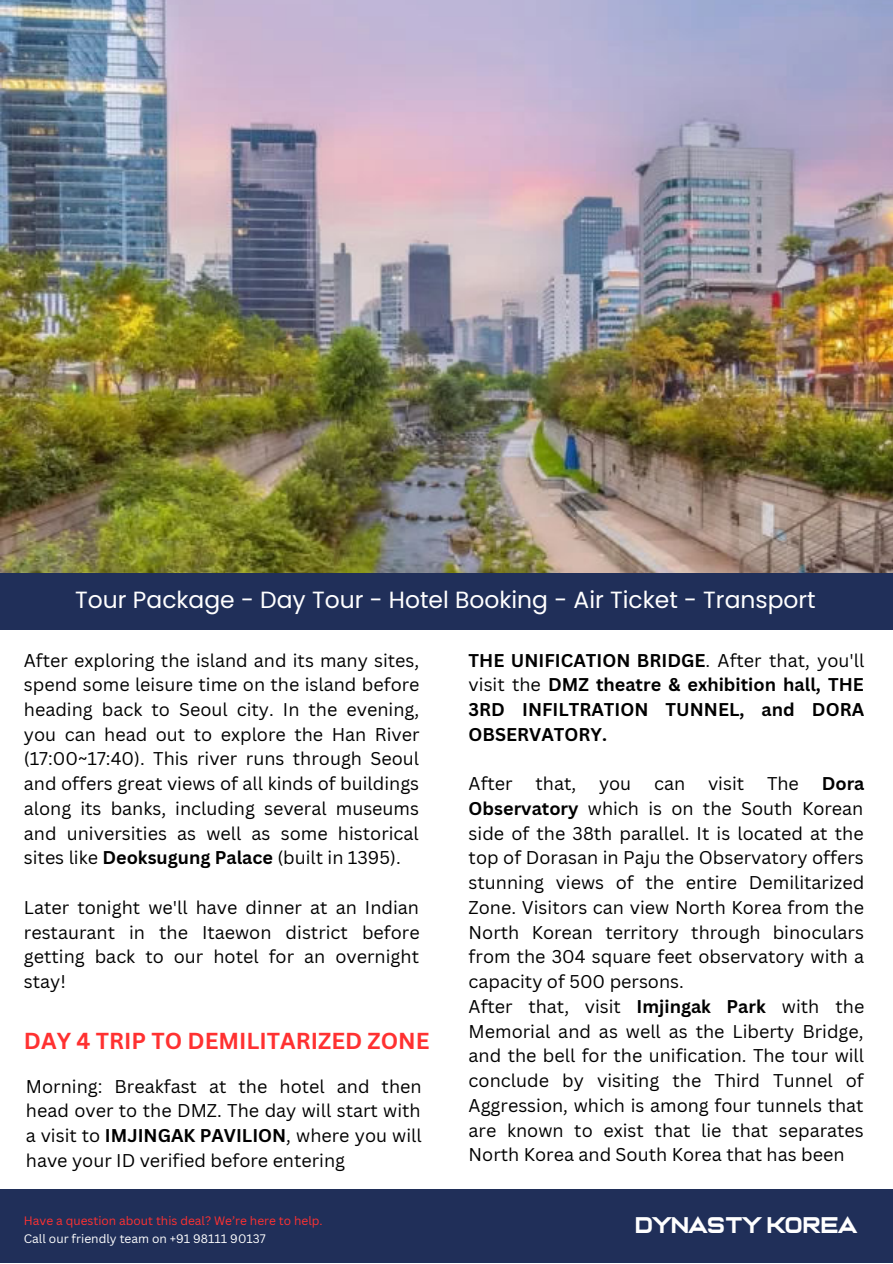
<style>
.page{position:relative;width:893px;height:1264px;background:#fff}
.page>*{position:absolute;margin:0;border:0;box-sizing:border-box;transform-origin:0 0}
.t1{font:23.4px "Poppins";color:#fff}
.t2{font:23.1px "Casanova Scotia";color:#fff}
.t3{font:700 22.5px "Canva Sans";color:#ff3131}
.t4{font:18px/24.8px "Canva Sans";color:#000;text-align:justify}
.t5{font:700 18px/24.8px "Canva Sans";color:#000;text-align:justify}
.t6{font:12px "Canva Sans";color:#ff3131}
.t7{font:12px "Canva Sans";color:#fff}
.s1{font-weight:700}
.s2{font-weight:400}
</style>
<div class="page">
<div style="left:0;top:571px;width:892px;height:59px;background:#202f59"></div>
<img style="left:0;top:0;width:892px;height:572px">
<div style="left:0;top:1189px;width:892px;height:73px;background:#202f59"></div>
<p class="t1" style="left:75px;top:586px;width:742px">Tour Package - Day Tour - Hotel Booking - Air Ticket - Transport</p>
<p class="t4" style="left:24px;top:647px;width:397px">After exploring the island and its many sites, spend some leisure time on the island before heading back to Seoul city. In the evening, you can head out to explore the Han River (17:00~17:40). This river runs through Seoul and offers great views of all kinds of buildings along its banks, including several museums and universities as well as some historical sites like <span class="s1">Deoksugung Palace</span> (built in 1395).</p>
<p class="t4" style="left:24px;top:895px;width:397px">Later tonight we'll have dinner at an Indian restaurant in the Itaewon district before getting back to our hotel for an overnight stay!</p>
<p class="t3" style="left:24px;top:1027px;width:407px">DAY 4 TRIP TO DEMILITARIZED ZONE</p>
<p class="t4" style="left:26px;top:1073px;width:397px">Morning: Breakfast at the hotel and then head over to the DMZ. The day will start with a visit to <span class="s1">IMJINGAK PAVILION</span>, where you will have your ID verified before entering</p>
<p class="t5" style="left:468px;top:648px;width:397px">THE UNIFICATION BRIDGE<span class="s2">. After that, you'll visit the</span> DMZ theatre &amp; exhibition hall, THE 3RD INFILTRATION TUNNEL, and DORA OBSERVATORY.</p>
<p class="t4" style="left:468px;top:771px;width:46px">After</p>
<p class="t4" style="left:535px;top:771px;width:42px">that,</p>
<p class="t4" style="left:599px;top:771px;width:34px">you</p>
<p class="t4" style="left:654px;top:771px;width:33px">can</p>
<p class="t4" style="left:708px;top:771px;width:38px">visit</p>
<p class="t4" style="left:767px;top:771px;width:33px">The</p>
<p class="t4" style="left:468px;top:771px;width:397px;text-align:left;text-indent:353px"><span class="s1">Dora Observatory</span> which is on the South Korean side of the 38th parallel. It is located at the top of Dorasan in Paju the Observatory offers stunning views of the entire Demilitarized Zone. Visitors can view North Korea from the North Korean territory through binoculars from the 304 square feet observatory with a capacity of 500 persons.<br>After that, visit <span class="s1">Imjingak Park</span> with the Memorial and as well as the Liberty Bridge, and the bell for the unification. The tour will conclude by visiting the Third Tunnel of Aggression, which is among four tunnels that are known to exist that lie that separates North Korea and South Korea that has been</p>
<p class="t6" style="left:24px;top:1213px;width:300px">Have a question about this deal? We’re here to help.</p>
<p class="t2" style="left:636px;top:1215px;width:223px">DYNASTY KOREA</p>
<p class="t7" style="left:24px;top:1231px;width:243px">Call our friendly team on +91 98111 90137</p>
</div>
